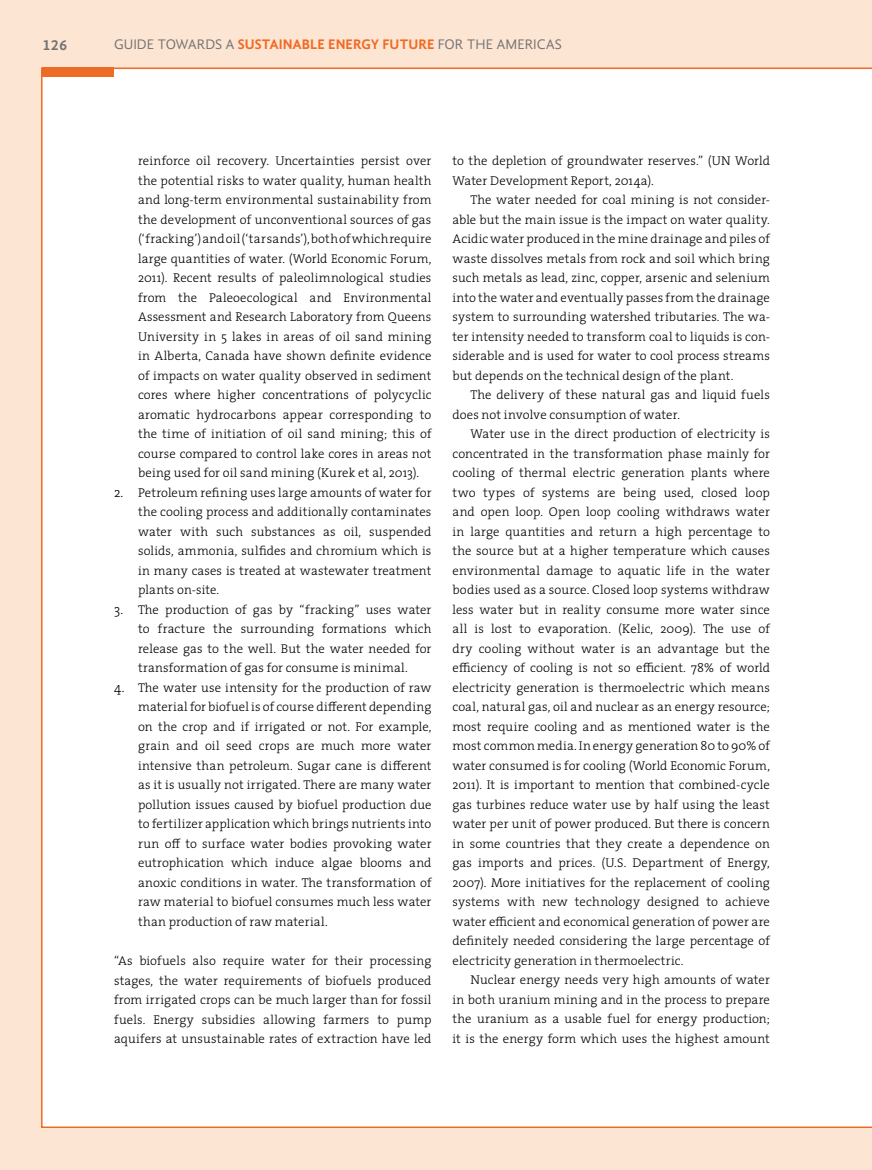
<style>
.page{position:relative;width:872px;height:1170px;background:#fff}
.page>*{position:absolute;margin:0;border:0;box-sizing:border-box;transform-origin:0 0}
.t1{font:700 15px "Gandhi Sans";color:#747373}
.t2{font:14.25px "Gandhi Sans";color:#747373}
.t3{font:300 12.75px/19.5px "The Serif";letter-spacing:.005em;color:#000;text-align:justify}
.s1{font-weight:700;color:#ed6b25}
.s2{font-size:13.5px}
</style>
<div class="page">
<div style="left:0;top:0;width:872px;height:1169px;background:#fde5d3"></div>
<div style="left:41px;top:68px;width:831px;height:1059px;background:#fff"></div>
<div style="left:43px;top:68px;width:71px;height:9px;background:#ed6b25"></div>
<p class="t1" style="left:43px;top:36px;width:26px">126</p>
<p class="t2" style="left:114px;top:36px;width:449px">GUIDE TOWARDS A <span class="s1">SUSTAINABLE ENERGY FUTURE</span> FOR THE AMERICAS</p>
<p class="t3" style="left:138px;top:151px;width:295px">reinforce oil recovery. Uncertainties persist over the potential risks to water quality, human health and long-term environmental sustainability from the development of unconventional sources of gas (‘fracking’) and oil (‘tar sands’), both of which require large quantities of water. (World Economic Forum, 2011). Recent results of paleolimnological studies from the Paleoecological and Environmental Assessment and Research Laboratory from Queens University in 5 lakes in areas of oil sand mining in Alberta, Canada have shown definite evidence of impacts on water quality observed in sediment cores where higher concentrations of polycyclic aromatic hydrocarbons appear corresponding to the time of initiation of oil sand mining; this of course compared to control lake cores in areas not being used for oil sand mining (Kurek et al, 2013).</p>
<p class="t3" style="left:138px;top:482px;width:295px;text-indent:-24px"><span class="s2">2.</span> Petroleum refining uses large amounts of water for the cooling process and additionally contaminates water with such substances as oil, suspended solids, ammonia, sulfides and chromium which is in many cases is treated at wastewater treatment plants on-site.</p>
<p class="t3" style="left:138px;top:599px;width:295px;text-indent:-24px"><span class="s2">3.</span> The production of gas by “fracking” uses water to fracture the surrounding formations which release gas to the well. But the water needed for transformation of gas for consume is minimal.</p>
<p class="t3" style="left:138px;top:677px;width:295px;text-indent:-24px"><span class="s2">4.</span> The water use intensity for the production of raw material for biofuel is of course different depending on the crop and if irrigated or not. For example, grain and oil seed crops are much more water intensive than petroleum. Sugar cane is different as it is usually not irrigated. There are many water pollution issues caused by biofuel production due to fertilizer application which brings nutrients into run off to surface water bodies provoking water eutrophication which induce algae blooms and anoxic conditions in water. The transformation of raw material to biofuel consumes much less water than production of raw material.</p>
<p class="t3" style="left:114px;top:950px;width:319px">“As biofuels also require water for their processing stages, the water requirements of biofuels produced from irrigated crops can be much larger than for fossil fuels. Energy subsidies allowing farmers to pump aquifers at unsustainable rates of extraction have led</p>
<p class="t3" style="left:452px;top:150px;width:319px">to the depletion of groundwater reserves.” (UN World<br>Water Development Report, 2014a).</p>
<p class="t3" style="left:452px;top:189px;width:319px;text-indent:18px">The water needed for coal mining is not consider&shy;able but the main issue is the impact on water quality.<br>Acidic water produced in the mine drainage and piles of waste dissolves metals from rock and soil which bring such metals as lead, zinc, copper, arsenic and selenium into the water and eventually passes from the drainage system to surrounding watershed tributaries. The wa&shy;ter intensity needed to transform coal to liquids is con&shy;siderable and is used for water to cool process streams but depends on the technical design of the plant.</p>
<p class="t3" style="left:452px;top:384px;width:319px;text-indent:18px">The delivery of these natural gas and liquid fuels does not involve consumption of water.</p>
<p class="t3" style="left:452px;top:423px;width:319px;text-indent:18px">Water use in the direct production of electricity is concentrated in the transformation phase mainly for cooling of thermal electric generation plants where two types of systems are being used, closed loop and open loop. Open loop cooling withdraws water in large quantities and return a high percentage to the source but at a higher temperature which causes environmental damage to aquatic life in the water bodies used as a source. Closed loop systems withdraw less water but in reality consume more water since all is lost to evaporation. (Kelic, 2009). The use of dry cooling without water is an advantage but the efficiency of cooling is not so efficient. 78% of world electricity generation is thermoelectric which means coal, natural gas, oil and nuclear as an energy resource; most require cooling and as mentioned water is the most common media. In energy generation 80 to 90% of water consumed is for cooling (World Economic Forum, 2011). It is important to mention that combined-cycle gas turbines reduce water use by half using the least water per unit of power produced. But there is concern in some countries that they create a dependence on gas imports and prices. (U.S. Department of Energy, 2007). More initiatives for the replacement of cooling systems with new technology designed to achieve water efficient and economical generation of power are definitely needed considering the large percentage of electricity generation in thermoelectric.</p>
<p class="t3" style="left:452px;top:969px;width:319px;text-indent:18px">Nuclear energy needs very high amounts of water in both uranium mining and in the process to prepare the uranium as a usable fuel for energy production; it is the energy form which uses the highest amount</p>
</div>
